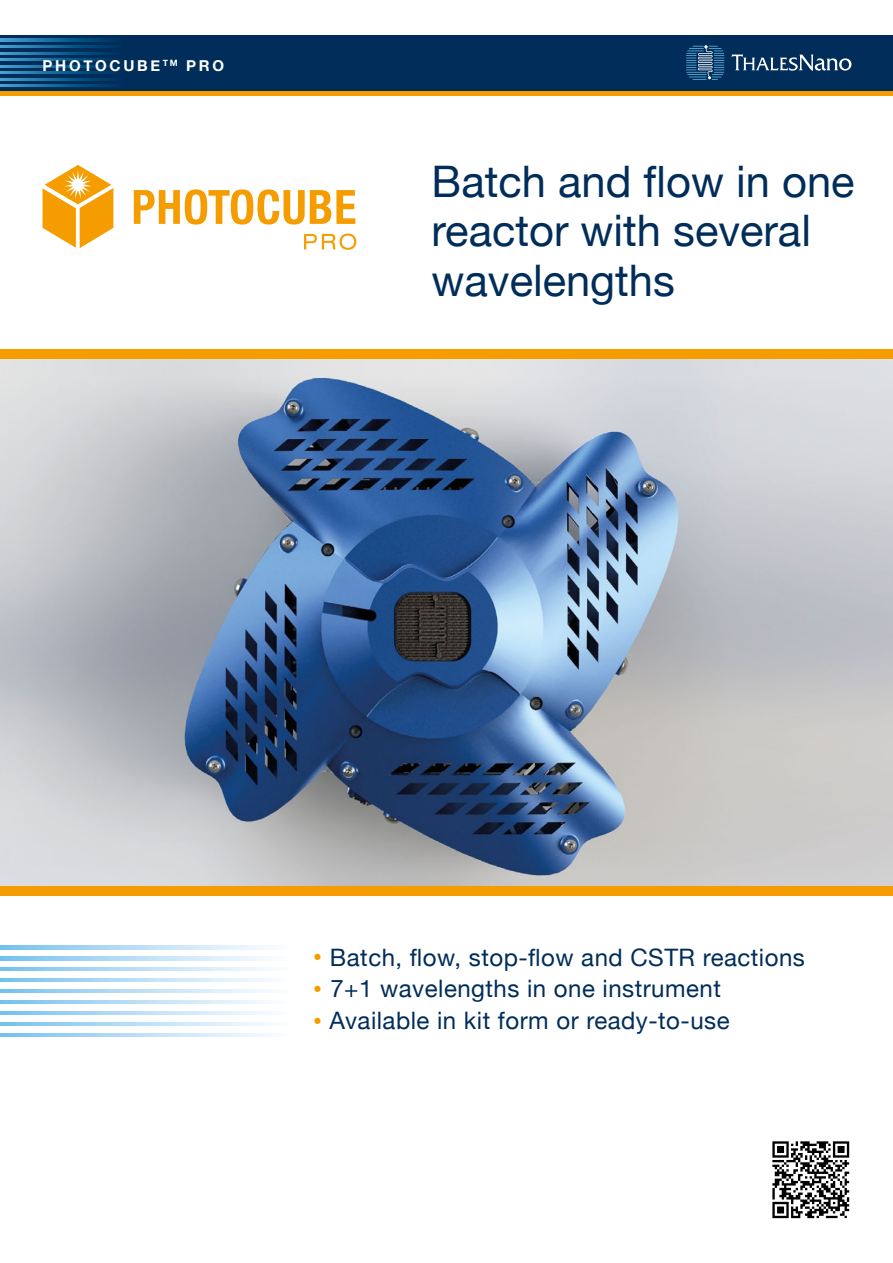
<style>
.page{position:relative;width:893px;height:1263px;background:#fff}
.page>*{position:absolute;margin:0;border:0;box-sizing:border-box;transform-origin:0 0}
.t1{font:43.5px/49.5px "Helvetica Neue";color:#002d59}
.t2{font:24px "Helvetica Neue";letter-spacing:.02em;color:#002d59}
.t3{font:700 15px "Helvetica Neue";letter-spacing:.18em;color:#fff}
.s1{font-size:28.2px;color:#f59c00}
</style>
<div class="page">
<div style="left:0;top:349px;width:893px;height:547px;background:#f59c00"></div>
<div style="left:0;top:88px;width:893px;height:8px;background:#f59c00"></div>
<div style="left:0;top:35px;width:893px;height:56px;background:#002d59"></div>
<svg style="left:686px;top:45px;width:38px;height:35px"></svg>
<svg style="left:731px;top:54px;width:120px;height:17px"></svg>
<img style="left:0;top:360px;width:893px;height:525px">
<svg style="left:0;top:39px;width:114px;height:2px"></svg>
<svg style="left:0;top:45px;width:114px;height:3px"></svg>
<svg style="left:0;top:52px;width:114px;height:2px"></svg>
<svg style="left:0;top:59px;width:114px;height:2px"></svg>
<svg style="left:0;top:65px;width:114px;height:2px"></svg>
<svg style="left:0;top:72px;width:114px;height:2px"></svg>
<svg style="left:0;top:78px;width:114px;height:2px"></svg>
<svg style="left:0;top:85px;width:114px;height:2px"></svg>
<svg style="left:0;top:946px;width:269px;height:3px"></svg>
<svg style="left:0;top:957px;width:269px;height:3px"></svg>
<svg style="left:0;top:968px;width:269px;height:3px"></svg>
<svg style="left:0;top:978px;width:269px;height:4px"></svg>
<svg style="left:0;top:989px;width:269px;height:4px"></svg>
<svg style="left:0;top:1000px;width:269px;height:4px"></svg>
<svg style="left:0;top:1011px;width:269px;height:3px"></svg>
<svg style="left:0;top:1022px;width:269px;height:3px"></svg>
<svg style="left:0;top:1033px;width:269px;height:3px"></svg>
<svg style="left:134px;top:189px;width:221px;height:36px"></svg>
<svg style="left:43px;top:165px;width:70px;height:83px"></svg>
<svg style="left:304px;top:234px;width:52px;height:16px"></svg>
<svg style="left:772px;top:1141px;width:78px;height:78px"></svg>
<svg style="left:772px;top:1141px;width:77px;height:77px"></svg>
<p class="t3" style="left:43px;top:54px;width:183px">PHOTOCUBE <sup>TM</sup> PRO</p>
<h1 class="t1" style="left:432px;top:159px;width:424px">Batch and flow in one reactor with several wavelengths</h1>
<p class="t2" style="left:312px;top:940px;width:494px"><span class="s1">•</span> Batch, flow, stop-flow and CSTR reactions</p>
<p class="t2" style="left:312px;top:972px;width:410px"><span class="s1">•</span> 7+1 wavelengths in one instrument</p>
<p class="t2" style="left:312px;top:1003px;width:419px"><span class="s1">•</span> Available in kit form or ready-to-use</p>
</div>
